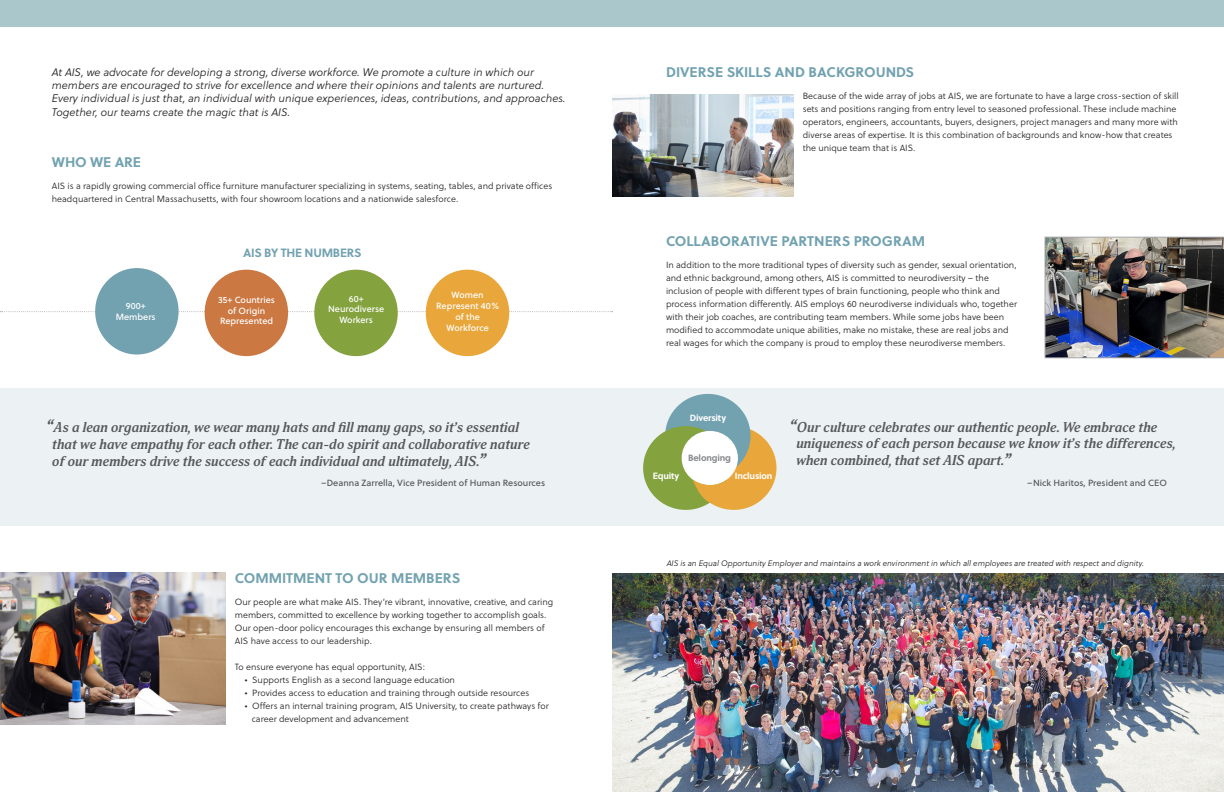
<style>
.page{position:relative;width:1224px;height:792px;background:#fff}
.page>*{position:absolute;margin:0;border:0;box-sizing:border-box;transform-origin:0 0}
.t1{font:italic 700 14px/17px "Adonis";letter-spacing:-.01em;color:#57585a}
.t2{font:700 14px "Soleil";color:#72a2b0}
.t3{font:700 12px "Soleil";letter-spacing:-.02em;color:#72a2b0}
.t4{font:italic 11px/13.2px "Soleil Lt";color:#231f20}
.t5{font:700 9.1px "Soleil";letter-spacing:-.02em;color:#fff}
.t6{font:700 9.1px "Soleil";letter-spacing:-.02em;color:#87898c}
.t7{font:9px/13px "Soleil Lt";color:#231f20}
.t8{font:9px/10.8px "Soleil Bk";color:#fff;text-align:center}
.t9{font:9px "Soleil Bk";color:#57585a}
.t10{font:italic 8px "Soleil Lt";color:#231f20}
.s1{font-size:18px}
</style>
<div class="page">
<img style="left:612px;top:573px;width:612px;height:219px">
<svg style="left:0;top:311px;width:613px;height:1px"></svg>
<div style="left:0;top:388px;width:1224px;height:138px;background:#ecf2f3"></div>
<div style="left:0;top:0;width:1224px;height:27px;background:#aac7cb"></div>
<img style="left:0;top:573px;width:226px;height:151px">
<img style="left:612px;top:94px;width:182px;height:103px">
<img style="left:1045px;top:237px;width:179px;height:121px">
<div style="left:205px;top:270px;width:83px;height:86px;background:#cb7842;border-radius:50%"></div>
<div style="left:314px;top:270px;width:84px;height:86px;background:#84a23e;border-radius:50%"></div>
<div style="left:426px;top:270px;width:83px;height:86px;background:#e9a63b;border-radius:50%"></div>
<div style="left:95px;top:268px;width:84px;height:87px;background:#72a2b0;border-radius:50%"></div>
<div style="left:691px;top:426px;width:86px;height:84px;background:#e9a63b;border-radius:50%"></div>
<div style="left:665px;top:394px;width:86px;height:84px;background:#72a2b0;border-radius:50%"></div>
<div style="left:643px;top:426px;width:86px;height:84px;background:#84a23e;border-radius:50%"></div>
<div style="left:682px;top:431px;width:56px;height:54px;background:#fff;border-radius:50%"></div>
<svg style="left:693px;top:479px;width:35px;height:24px"></svg>
<p class="t4" style="left:52px;top:65px;width:484px">At AIS, we advocate for developing a strong, diverse workforce. We promote a culture in which our</p>
<p class="t4" style="left:52px;top:79px;width:515px">members are encouraged to strive for excellence and where their opinions and talents are nurtured.<br>Every individual is just that, an individual with unique experiences, ideas, contributions, and approaches.<br>Together, our teams create the magic that is AIS.</p>
<p class="t2" style="left:52px;top:151px;width:91px">WHO WE ARE</p>
<p class="t7" style="left:52px;top:179px;width:502px">AIS is a rapidly growing commercial office furniture manufacturer specializing in systems, seating, tables, and private offices headquartered in Central Massachusetts, with four showroom locations and a nationwide salesforce.</p>
<p class="t8" style="left:116px;top:300px;width:41px">900+<br>Members</p>
<p class="t3" style="left:243px;top:243px;width:120px">AIS BY THE NUMBERS</p>
<p class="t8" style="left:218px;top:294px;width:58px">35+ Countries</p>
<p class="t8" style="left:228px;top:305px;width:39px">of Origin</p>
<p class="t8" style="left:220px;top:316px;width:55px">Represented</p>
<p class="t8" style="left:328px;top:293px;width:58px">60+<br>Neurodiverse<br>Workers</p>
<p class="t8" style="left:436px;top:289px;width:64px">Women<br>Represent 40% of the<br>Workforce</p>
<p class="t1" style="left:52px;top:419px;width:480px;text-indent:-6px"><span class="s1">“</span>As a lean organization, we wear many hats and fill many gaps, so it’s essential that we have empathy for each other. The can-do spirit and collaborative nature of our members drive the success of each individual and ultimately, AIS.<span class="s1">”</span></p>
<p class="t2" style="left:666px;top:61px;width:250px">DIVERSE SKILLS AND BACKGROUNDS</p>
<p class="t7" style="left:803px;top:89px;width:378px">Because of the wide array of jobs at AIS, we are fortunate to have a large cross-section of skill sets and positions ranging from entry level to seasoned professional. These include machine operators, engineers, accountants, buyers, designers, project managers and many more with diverse areas of expertise. It is this combination of backgrounds and know-how that creates the unique team that is AIS.</p>
<p class="t2" style="left:666px;top:230px;width:261px">COLLABORATIVE PARTNERS PROGRAM</p>
<p class="t7" style="left:666px;top:258px;width:353px">In addition to the more traditional types of diversity such as gender, sexual orientation, and ethnic background, among others, AIS is committed to neurodiversity – the inclusion of people with different types of brain functioning, people who think and process information differently. AIS employs 60 neurodiverse individuals who, together with their job coaches, are contributing team members. While some jobs have been modified to accommodate unique abilities, make no mistake, these are real jobs and real wages for which the company is proud to employ these neurodiverse members.</p>
<p class="t5" style="left:690px;top:411px;width:38px">Diversity</p>
<p class="t6" style="left:688px;top:450px;width:44px">Belonging</p>
<p class="t1" style="left:796px;top:419px;width:381px;text-indent:-6px"><span class="s1">“</span>Our culture celebrates our authentic people. We embrace the uniqueness of each person because we know it’s the differences, when combined, that set AIS apart.<span class="s1">”</span></p>
<p class="t5" style="left:653px;top:469px;width:28px">Equity</p>
<p class="t5" style="left:735px;top:469px;width:39px">Inclusion</p>
<p class="t9" style="left:321px;top:476px;width:226px">–Deanna Zarrella, Vice President of Human Resources</p>
<p class="t9" style="left:1027px;top:476px;width:141px">–Nick Haritos, President and CEO</p>
<p class="t2" style="left:235px;top:567px;width:227px">COMMITMENT TO OUR MEMBERS</p>
<p class="t7" style="left:235px;top:596px;width:320px">Our people are what make AIS. They’re vibrant, innovative, creative, and caring members, committed to excellence by working together to accomplish goals.<br>Our open-door policy encourages this exchange by ensuring all members of AIS have access to our leadership.</p>
<p class="t7" style="left:235px;top:661px;width:192px">To ensure everyone has equal opportunity, AIS:</p>
<p class="t7" style="left:245px;top:674px;width:212px">• Supports English as a second language education</p>
<p class="t7" style="left:245px;top:687px;width:286px">• Provides access to education and training through outside resources</p>
<p class="t7" style="left:252px;top:700px;width:299px;text-indent:-7px">• Offers an internal training program, AIS University, to create pathways for career development and advancement</p>
<p class="t10" style="left:667px;top:557px;width:479px">AIS is an Equal Opportunity Employer and maintains a work environment in which all employees are treated with respect and dignity.</p>
</div>
